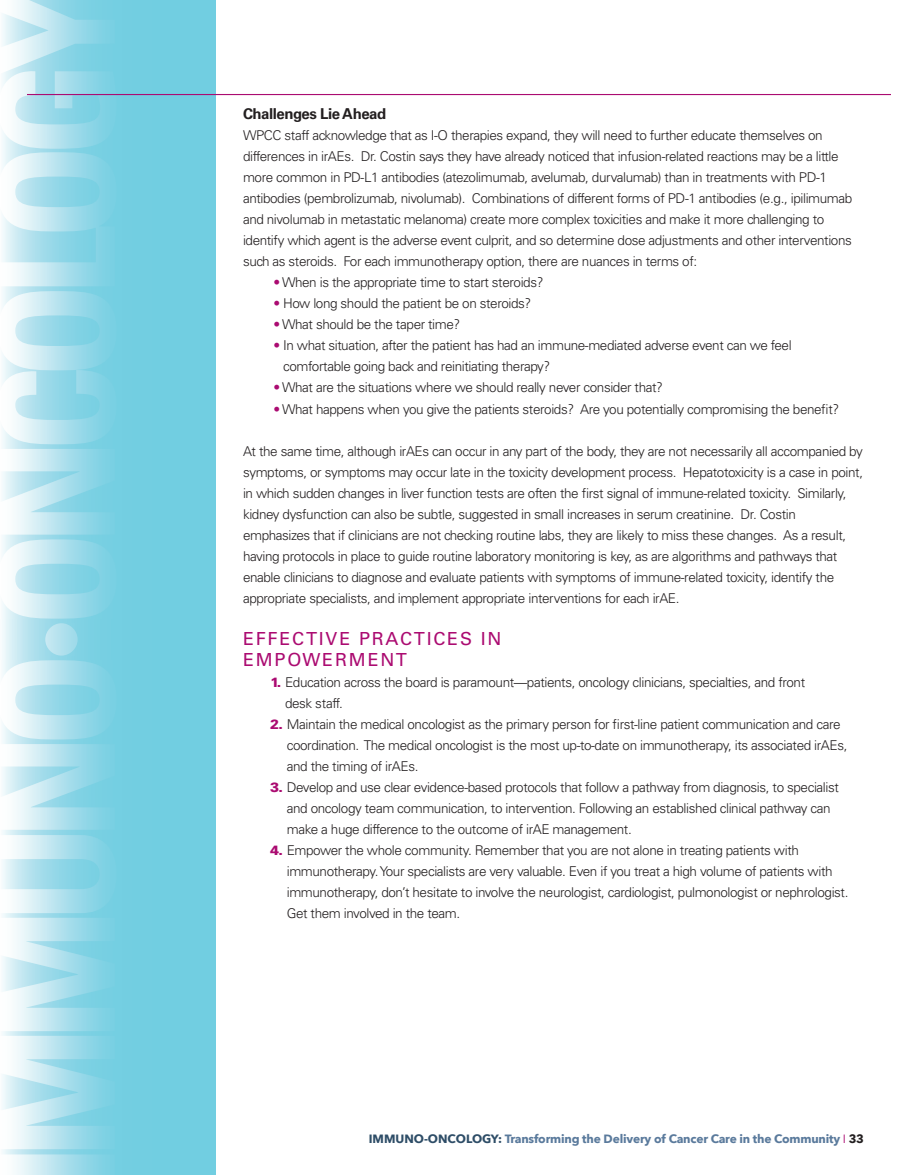
<style>
.page{position:relative;width:918px;height:1175px;background:#fff}
.page>*{position:absolute;margin:0;border:0;box-sizing:border-box;transform-origin:0 0}
.t1{font:18px/21px "Univers";letter-spacing:.1em;color:#ab0b71}
.t2{font:700 15px "Univers";letter-spacing:-.03em;color:#231f20}
.t3{font:300 13.5px/21px "Univers";letter-spacing:-.03em;color:#231f20}
.t4{font:700 12px "Avenir Next";letter-spacing:-.015em;color:#5a7a9c}
.s1{color:#ab0b71}
.s2{font-weight:900;color:#ab0b71}
.s3{color:#2e4d67}
.s4{font-weight:400;color:#ab0b71}
.s5{color:#231f20}
</style>
<div class="page">
<div style="left:2px;top:0;width:214px;height:1174px;background:#71cee1"></div>
<img style="left:2px;top:660px;width:115px;height:514px">
<img style="left:45px;top:623px;width:33px;height:32px">
<img style="left:2px;top:0;width:115px;height:618px">
<hr style="left:27px;top:94px;width:864px;height:1px;background:#ab0b71">
<p class="t2" style="left:243px;top:105px;width:145px">Challenges Lie Ahead</p>
<p class="t3" style="left:243px;top:125px;width:611px">WPCC staff acknowledge that as I-O therapies expand, they will need to further educate themselves on differences in irAEs. Dr. Costin says they have already noticed that infusion-related reactions may be a little more common in PD-L1 antibodies (atezolimumab, avelumab, durvalumab) than in treatments with PD-1 antibodies (pembrolizumab, nivolumab). Combinations of different forms of PD-1 antibodies (e.g., ipilimumab and nivolumab in metastatic melanoma) create more complex toxicities and make it more challenging to identify which agent is the adverse event culprit, and so determine dose adjustments and other interventions such as steroids. For each immunotherapy option, there are nuances in terms of:</p>
<p class="t3" style="left:273px;top:272px;width:272px"><span class="s1">•</span> When is the appropriate time to start steroids?</p>
<p class="t3" style="left:273px;top:293px;width:260px"><span class="s1">•</span> How long should the patient be on steroids?</p>
<p class="t3" style="left:273px;top:314px;width:189px"><span class="s1">•</span> What should be the taper time?</p>
<p class="t3" style="left:283px;top:335px;width:510px;text-indent:-10px"><span class="s1">•</span> In what situation, after the patient has had an immune-mediated adverse event can we feel comfortable going back and reinitiating therapy?</p>
<p class="t3" style="left:273px;top:377px;width:391px"><span class="s1">•</span> What are the situations where we should really never consider that?</p>
<p class="t3" style="left:273px;top:398px;width:567px"><span class="s1">•</span> What happens when you give the patients steroids? Are you potentially compromising the benefit?</p>
<p class="t3" style="left:243px;top:440px;width:622px">At the same time, although irAEs can occur in any part of the body, they are not necessarily all accompanied by symptoms, or symptoms may occur late in the toxicity development process. Hepatotoxicity is a case in point, in which sudden changes in liver function tests are often the first signal of immune-related toxicity. Similarly, kidney dysfunction can also be subtle, suggested in small increases in serum creatinine. Dr. Costin emphasizes that if clinicians are not checking routine labs, they are likely to miss these changes. As a result, having protocols in place to guide routine laboratory monitoring is key, as are algorithms and pathways that enable clinicians to diagnose and evaluate patients with symptoms of immune-related toxicity, identify the appropriate specialists, and implement appropriate interventions for each irAE.</p>
<h1 class="t1" style="left:243px;top:627px;width:260px">EFFECTIVE PRACTICES IN<br>EMPOWERMENT</h1>
<p class="t3" style="left:285px;top:671px;width:522px;text-indent:-15px"><span class="s2">1.</span> Education across the board is paramount—patients, oncology clinicians, specialties, and front desk staff.</p>
<p class="t3" style="left:287px;top:713px;width:562px;text-indent:-17px"><span class="s2">2.</span> Maintain the medical oncologist as the primary person for first-line patient communication and care coordination. The medical oncologist is the most up-to-date on immunotherapy, its associated irAEs, and the timing of irAEs.</p>
<p class="t3" style="left:287px;top:776px;width:554px;text-indent:-17px"><span class="s2">3.</span> Develop and use clear evidence-based protocols that follow a pathway from diagnosis, to specialist and oncology team communication, to intervention. Following an established clinical pathway can make a huge difference to the outcome of irAE management.</p>
<p class="t3" style="left:287px;top:839px;width:563px;text-indent:-17px"><span class="s2">4.</span> Empower the whole community. Remember that you are not alone in treating patients with immunotherapy. Your specialists are very valuable. Even if you treat a high volume of patients with immunotherapy, don’t hesitate to involve the neurologist, cardiologist, pulmonologist or nephrologist.<br>Get them involved in the team.</p>
<p class="t4" style="left:369px;top:1128px;width:497px"><span class="s3">IMMUNO-ONCOLOGY:</span> Transforming the Delivery of Cancer Care in the Community <span class="s4">I</span> <span class="s5">33</span></p>
</div>
